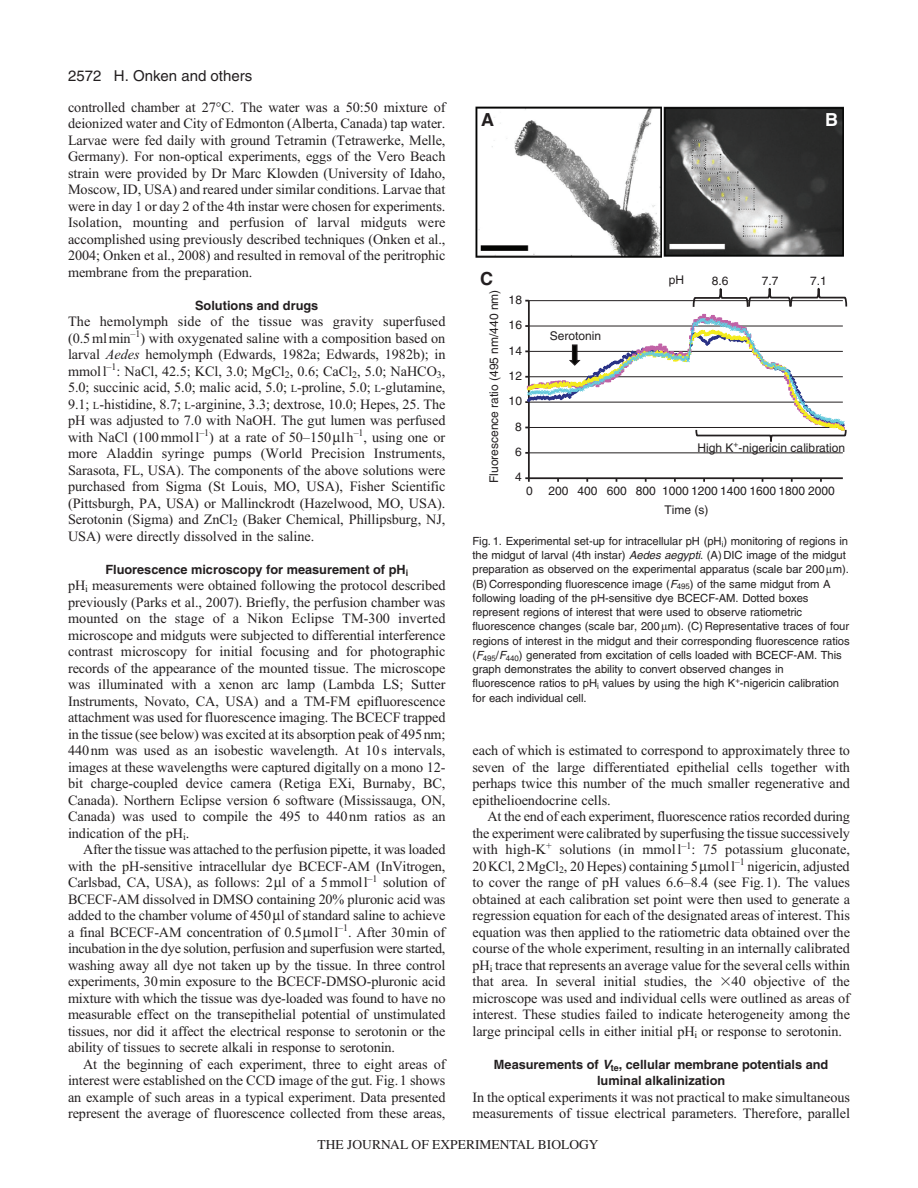
<style>
.page{position:relative;width:918px;height:1188px;background:#fff}
.page>*{position:absolute;margin:0;border:0;box-sizing:border-box;transform-origin:0 0}
.t1{font:700 18px "Helvetica";color:#231f20}
.t2{font:700 18px "Helvetica";color:#fff}
.t3{font:15px "Helvetica";color:#231f20}
.t4{font:14.25px/16.5px "Times New Roman";letter-spacing:-.005em;color:#231f20;text-align:justify}
.t5{font:13.5px "Times";color:#231f20}
.t6{font:700 12.75px/16.5px "Helvetica";color:#231f20;text-align:center}
.t7{font:12px "Helvetica";color:#231f20}
.t8{font:11.25px/14.2px "Helvetica";letter-spacing:-.005em;color:#231f20}
.s1{font-style:italic}
.s2{font-size:10.65px}
.s3{font-family:"Mathematical Pi One"}
</style>
<div class="page">
<hr style="left:529px;top:453px;width:314px;height:1px;background:#231f20">
<hr style="left:528px;top:301px;width:2px;height:177px;background:#231f20">
<hr style="left:529px;top:477px;width:314px;height:2px;background:#231f20">
<svg style="left:525px;top:477px;width:5px;height:5px"></svg>
<svg style="left:525px;top:287px;width:323px;height:156px"></svg>
<img style="left:476px;top:106px;width:186px;height:152px">
<img style="left:664px;top:106px;width:180px;height:151px">
<p class="t3" style="left:114px;top:70px;width:140px">H. Onken and others</p>
<p class="t3" style="left:68px;top:70px;width:35px">2572</p>
<p class="t4" style="left:68px;top:100px;width:379px">controlled chamber at 27°C. The water was a 50:50 mixture of deionized water and City of Edmonton (Alberta, Canada) tap water.<br>Larvae were fed daily with ground Tetramin (Tetrawerke, Melle, Germany). For non-optical experiments, eggs of the Vero Beach strain were provided by Dr Marc Klowden (University of Idaho, Moscow, ID, USA) and reared under similar conditions. Larvae that were in day 1 or day 2 of the 4th instar were chosen for experiments.<br>Isolation, mounting and perfusion of larval midguts were accomplished using previously described techniques (Onken et al., 2004; Onken et al., 2008) and resulted in removal of the peritrophic membrane from the preparation.</p>
<p class="t6" style="left:195px;top:298px;width:125px">Solutions and drugs</p>
<p class="t4" style="left:68px;top:315px;width:379px">The hemolymph side of the tissue was gravity superfused (0.5mlmin<sup>–1</sup>) with oxygenated saline with a composition based on larval <span class="s1">Aedes</span> hemolymph (Edwards, 1982a; Edwards, 1982b); in mmoll<sup>–1</sup>: NaCl, 42.5; KCl, 3.0; MgCl<sub>2</sub>, 0.6; CaCl<sub>2</sub>, 5.0; NaHCO<sub>3</sub>, 5.0; succinic acid, 5.0; malic acid, 5.0; <span class="s2">L</span>-proline, 5.0; <span class="s2">L</span>-glutamine, 9.1; <span class="s2">L</span>-histidine, 8.7; <span class="s2">L</span>-arginine, 3.3; dextrose, 10.0; Hepes, 25. The pH was adjusted to 7.0 with NaOH. The gut lumen was perfused with NaCl (100mmoll<sup>–1</sup>) at a rate of 50–150 lh<sup>–1</sup>, using one or more Aladdin syringe pumps (World Precision Instruments, Sarasota, FL, USA). The components of the above solutions were purchased from Sigma (St Louis, MO, USA), Fisher Scientific (Pittsburgh, PA, USA) or Mallinckrodt (Hazelwood, MO, USA).<br>Serotonin (Sigma) and ZnCl<sub>2</sub> (Baker Chemical, Phillipsburg, NJ, USA) were directly dissolved in the saline.</p>
<p class="t6" style="left:105px;top:562px;width:304px">Fluorescence microscopy for measurement of pH<sub>i</sub></p>
<p class="t4" style="left:68px;top:579px;width:379px">pH<sub>i</sub> measurements were obtained following the protocol described previously (Parks et al., 2007). Briefly, the perfusion chamber was mounted on the stage of a Nikon Eclipse TM-300 inverted microscope and midguts were subjected to differential interference contrast microscopy for initial focusing and for photographic records of the appearance of the mounted tissue. The microscope was illuminated with a xenon arc lamp (Lambda LS; Sutter Instruments, Novato, CA, USA) and a TM-FM epifluorescence attachment was used for fluorescence imaging. The BCECF trapped in the tissue (see below) was excited at its absorption peak of 495nm; 440nm was used as an isobestic wavelength. At 10s intervals, images at these wavelengths were captured digitally on a mono 12- bit charge-coupled device camera (Retiga EXi, Burnaby, BC, Canada). Northern Eclipse version 6 software (Mississauga, ON, Canada) was used to compile the 495 to 440nm ratios as an indication of the pH<sub>i</sub>.</p>
<p class="t4" style="left:68px;top:843px;width:379px;text-indent:15px">After the tissue was attached to the perfusion pipette, it was loaded with the pH-sensitive intracellular dye BCECF-AM (InVitrogen, Carlsbad, CA, USA), as follows: 2 l of a 5mmoll<sup>–1</sup> solution of BCECF-AM dissolved in DMSO containing 20% pluronic acid was added to the chamber volume of 450 l of standard saline to achieve a final BCECF-AM concentration of 0.5 moll<sup>–1</sup>. After 30min of incubation in the dye solution, perfusion and superfusion were started, washing away all dye not taken up by the tissue. In three control experiments, 30min exposure to the BCECF-DMSO-pluronic acid mixture with which the tissue was dye-loaded was found to have no measurable effect on the transepithelial potential of unstimulated tissues, nor did it affect the electrical response to serotonin or the ability of tissues to secrete alkali in response to serotonin.</p>
<p class="t4" style="left:68px;top:1057px;width:379px;text-indent:15px">At the beginning of each experiment, three to eight areas of interest were established on the CCD image of the gut. Fig.1 shows an example of such areas in a typical experiment. Data presented represent the average of fluorescence collected from these areas,</p>
<p class="t1" style="left:481px;top:113px;width:14px">A</p>
<p class="t2" style="left:825px;top:113px;width:14px">B</p>
<p class="t1" style="left:480px;top:272px;width:14px">C</p>
<p class="t7" style="left:489px;top:483px;width:195px;rotate:-90deg">Fluorescence ratio (495 nm/440 nm)</p>
<p class="t7" style="left:509px;top:295px;width:15px">18</p>
<p class="t7" style="left:509px;top:321px;width:15px">16</p>
<p class="t7" style="left:509px;top:346px;width:15px">14</p>
<p class="t7" style="left:509px;top:371px;width:15px">12</p>
<p class="t7" style="left:509px;top:397px;width:15px">10</p>
<p class="t7" style="left:515px;top:422px;width:8px">8</p>
<p class="t7" style="left:515px;top:447px;width:8px">6</p>
<p class="t7" style="left:515px;top:473px;width:8px">4</p>
<p class="t7" style="left:550px;top:332px;width:53px">Serotonin</p>
<p class="t7" style="left:669px;top:275px;width:17px">pH</p>
<p class="t7" style="left:712px;top:276px;width:18px">8.6</p>
<p class="t7" style="left:762px;top:276px;width:18px">7.7</p>
<p class="t7" style="left:810px;top:276px;width:18px">7.1</p>
<p class="t7" style="left:698px;top:443px;width:149px">High K<sup>+</sup>-nigericin calibration</p>
<p class="t7" style="left:526px;top:486px;width:8px">0</p>
<p class="t7" style="left:548px;top:486px;width:288px">200 400 600 800 1000 1200 1400 1600 1800 2000</p>
<p class="t7" style="left:664px;top:505px;width:45px">Time (s)</p>
<p class="t8" style="left:472px;top:535px;width:379px">Fig. 1. Experimental set-up for intracellular pH (pH<sub>i</sub>) monitoring of regions in the midgut of larval (4th instar) <span class="s1">Aedes aegypti</span>. (A) DIC image of the midgut preparation as observed on the experimental apparatus (scale bar 200 m). (B) Corresponding fluorescence image (<span class="s1">F</span><sub>495</sub>) of the same midgut from A following loading of the pH-sensitive dye BCECF-AM. Dotted boxes represent regions of interest that were used to observe ratiometric fluorescence changes (scale bar, 200 m). (C) Representative traces of four regions of interest in the midgut and their corresponding fluorescence ratios (<span class="s1">F</span><sub>495</sub>/<span class="s1">F</span><sub>440</sub>) generated from excitation of cells loaded with BCECF-AM. This graph demonstrates the ability to convert observed changes in fluorescence ratios to pH<sub>i</sub> values by using the high K<sup>+</sup>-nigericin calibration for each individual cell.</p>
<p class="t4" style="left:472px;top:744px;width:379px">each of which is estimated to correspond to approximately three to seven of the large differentiated epithelial cells together with perhaps twice this number of the much smaller regenerative and epithelioendocrine cells.</p>
<p class="t4" style="left:472px;top:810px;width:379px;text-indent:15px">At the end of each experiment, fluorescence ratios recorded during the experiment were calibrated by superfusing the tissue successively with high-K<sup>+</sup> solutions (in mmol l<sup>–1</sup>: 75 potassium gluconate, 20KCl, 2MgCl<sub>2</sub>, 20 Hepes) containing 5 moll<sup>–1</sup> nigericin, adjusted to cover the range of pH values 6.6–8.4 (see Fig.1). The values obtained at each calibration set point were then used to generate a regression equation for each of the designated areas of interest. This equation was then applied to the ratiometric data obtained over the course of the whole experiment, resulting in an internally calibrated pH<sub>i</sub> trace that represents an average value for the several cells within that area. In several initial studies, the <span class="s3">-</span>40 objective of the microscope was used and individual cells were outlined as areas of interest. These studies failed to indicate heterogeneity among the large principal cells in either initial pH<sub>i</sub> or response to serotonin.</p>
<p class="t6" style="left:494px;top:1057px;width:336px">Measurements of <span class="s1">V</span><sub>te</sub>, cellular membrane potentials and luminal alkalinization</p>
<p class="t4" style="left:472px;top:1090px;width:379px">In the optical experiments it was not practical to make simultaneous measurements of tissue electrical parameters. Therefore, parallel</p>
<p class="t5" style="left:318px;top:1137px;width:282px">THE JOURNAL OF EXPERIMENTAL BIOLOGY</p>
</div>
